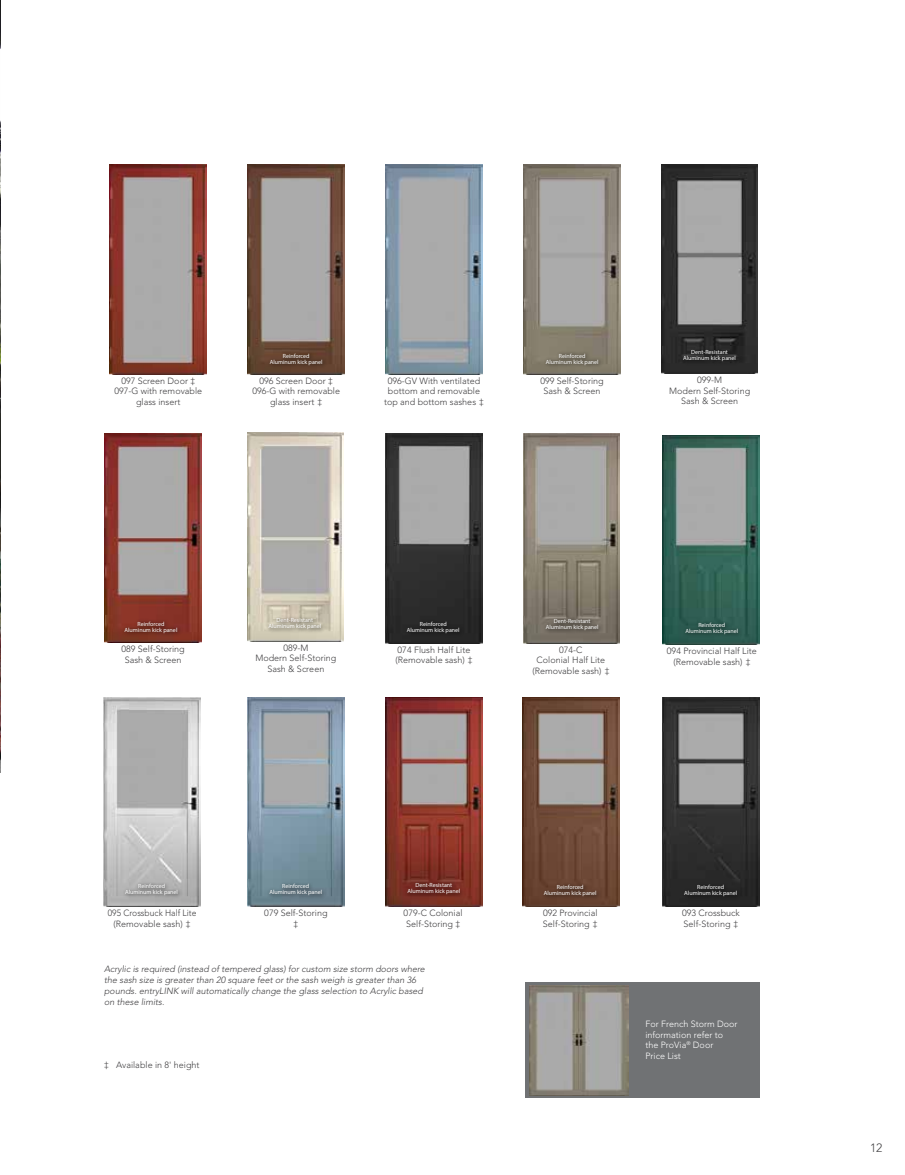
<style>
.page{position:relative;width:905px;height:1175px;background:#fff}
.page>*{position:absolute;margin:0;border:0;box-sizing:border-box;transform-origin:0 0}
.t1{font:300 12px "Avenir LT Std";color:#414042}
.t2{font:300 9px/10.5px "Avenir LT Std";color:#414042;text-align:center}
.t3{font:italic 300 9px/10.8px "Avenir LT Std";color:#414042}
.t4{font:300 9px/10.5px "Avenir LT Std";color:#fff}
.t5{font:300 9px/10.5px "Avenir LT Std";color:#414042;text-align:center;scale:.95 1}
.t6{font:6px/6px "Myriad Pro";color:#fff;text-align:center}
</style>
<div class="page">
<img style="left:0;top:0;width:1px;height:595px">
<hr style="left:0;top:595px;width:1px;height:177px;background:#000">
<img style="left:110px;top:165px;width:97px;height:209px">
<img style="left:248px;top:165px;width:97px;height:209px">
<img style="left:385px;top:165px;width:97px;height:209px">
<img style="left:522px;top:697px;width:97px;height:209px">
<img style="left:523px;top:165px;width:97px;height:209px">
<img style="left:104px;top:433px;width:97px;height:209px">
<img style="left:662px;top:697px;width:97px;height:209px">
<img style="left:385px;top:434px;width:97px;height:209px">
<img style="left:247px;top:697px;width:97px;height:209px">
<img style="left:663px;top:435px;width:97px;height:209px">
<img style="left:104px;top:697px;width:97px;height:209px">
<div style="left:543px;top:350px;width:61px;height:19px;background:#000;opacity:.75"></div>
<div style="left:267px;top:350px;width:61px;height:19px;background:#000;opacity:.75"></div>
<img style="left:661px;top:165px;width:97px;height:208px">
<img style="left:247px;top:432px;width:97px;height:209px">
<img style="left:523px;top:434px;width:97px;height:209px">
<img style="left:385px;top:697px;width:97px;height:209px">
<div style="left:265px;top:614px;width:61px;height:20px;background:#000;opacity:.75"></div>
<div style="left:404px;top:879px;width:61px;height:20px;background:#000;opacity:.75"></div>
<div style="left:543px;top:616px;width:61px;height:19px;background:#000;opacity:.75"></div>
<div style="left:680px;top:347px;width:61px;height:19px;background:#000;opacity:.75"></div>
<div style="left:525px;top:982px;width:235px;height:115px;background:#707274"></div>
<img style="left:529px;top:985px;width:99px;height:110px">
<div style="left:122px;top:618px;width:61px;height:19px;background:#000;opacity:.75"></div>
<div style="left:404px;top:618px;width:61px;height:20px;background:#232323"></div>
<div style="left:682px;top:619px;width:61px;height:20px;background:#29544b"></div>
<div style="left:122px;top:880px;width:61px;height:20px;background:#000;opacity:.75"></div>
<div style="left:266px;top:880px;width:61px;height:20px;background:#000;opacity:.75"></div>
<div style="left:541px;top:882px;width:61px;height:19px;background:#000;opacity:.75"></div>
<div style="left:681px;top:882px;width:61px;height:19px;background:#232323"></div>
<p class="t6" style="left:270px;top:352px;width:54px">Reinforced<br>Aluminum kick panel</p>
<p class="t6" style="left:545px;top:352px;width:54px">Reinforced<br>Aluminum kick panel</p>
<p class="t6" style="left:683px;top:349px;width:54px">Dent-Resistant<br>Aluminum kick panel</p>
<p class="t2" style="left:114px;top:375px;width:89px">097 Screen Door ‡<br>097-G with removable glass insert</p>
<p class="t2" style="left:384px;top:375px;width:101px">096-GV With ventilated bottom and removable top and bottom sashes ‡</p>
<p class="t2" style="left:252px;top:375px;width:89px">096 Screen Door ‡<br>096-G with removable glass insert ‡</p>
<p class="t2" style="left:540px;top:375px;width:65px">099 Self-Storing<br>Sash &amp; Screen</p>
<p class="t2" style="left:669px;top:375px;width:83px">099-M<br>Modern Self-Storing<br>Sash &amp; Screen</p>
<p class="t6" style="left:268px;top:616px;width:54px">Dent-Resistant<br>Aluminum kick panel</p>
<p class="t6" style="left:545px;top:618px;width:54px">Dent-Resistant<br>Aluminum kick panel</p>
<p class="t6" style="left:124px;top:620px;width:54px">Reinforced<br>Aluminum kick panel</p>
<p class="t6" style="left:407px;top:621px;width:54px">Reinforced<br>Aluminum kick panel</p>
<p class="t6" style="left:685px;top:621px;width:54px">Reinforced<br>Aluminum kick panel</p>
<p class="t2" style="left:121px;top:644px;width:65px">089 Self-Storing<br>Sash &amp; Screen</p>
<p class="t2" style="left:255px;top:642px;width:83px">089-M<br>Modern Self-Storing<br>Sash &amp; Screen</p>
<p class="t2" style="left:395px;top:644px;width:79px;text-align:left">074 Flush Half Lite (Removable sash) ‡</p>
<p class="t2" style="left:532px;top:644px;width:79px">074-C<br>Colonial Half Lite (Removable sash) ‡</p>
<p class="t2" style="left:667px;top:646px;width:91px">094 Provincial Half Lite (Removable sash) ‡</p>
<p class="t6" style="left:407px;top:881px;width:54px">Dent-Resistant<br>Aluminum kick panel</p>
<p class="t6" style="left:125px;top:882px;width:54px">Reinforced<br>Aluminum kick panel</p>
<p class="t6" style="left:269px;top:883px;width:54px">Reinforced<br>Aluminum kick panel</p>
<p class="t6" style="left:544px;top:884px;width:54px">Reinforced<br>Aluminum kick panel</p>
<p class="t6" style="left:684px;top:884px;width:54px">Reinforced<br>Aluminum kick panel</p>
<p class="t5" style="left:108px;top:907px;width:95px">095 Crossbuck Half Lite (Removable sash) ‡</p>
<p class="t2" style="left:264px;top:907px;width:65px">079 Self-Storing ‡</p>
<p class="t2" style="left:403px;top:908px;width:60px;text-align:left">079-C Colonial<br>Self-Storing ‡</p>
<p class="t3" style="left:104px;top:964px;width:322px">Acrylic is required (instead of tempered glass) for custom size storm doors where the sash size is greater than 20 square feet or the sash weigh is greater than 36 pounds. entryLINK will automatically change the glass selection to Acrylic based on these limits.</p>
<p class="t2" style="left:104px;top:1059px;width:97px">‡ Available in 8' height</p>
<p class="t2" style="left:543px;top:907px;width:56px;text-align:left">092 Provincial<br>Self-Storing ‡</p>
<p class="t2" style="left:682px;top:907px;width:59px;text-align:left">093 Crossbuck<br>Self-Storing ‡</p>
<p class="t4" style="left:645px;top:1019px;width:94px">For French Storm Door information refer to the ProVia<sup>®</sup> Door<br>Price List</p>
<h1 class="t1" style="left:870px;top:1140px;width:14px">12</h1>
</div>
